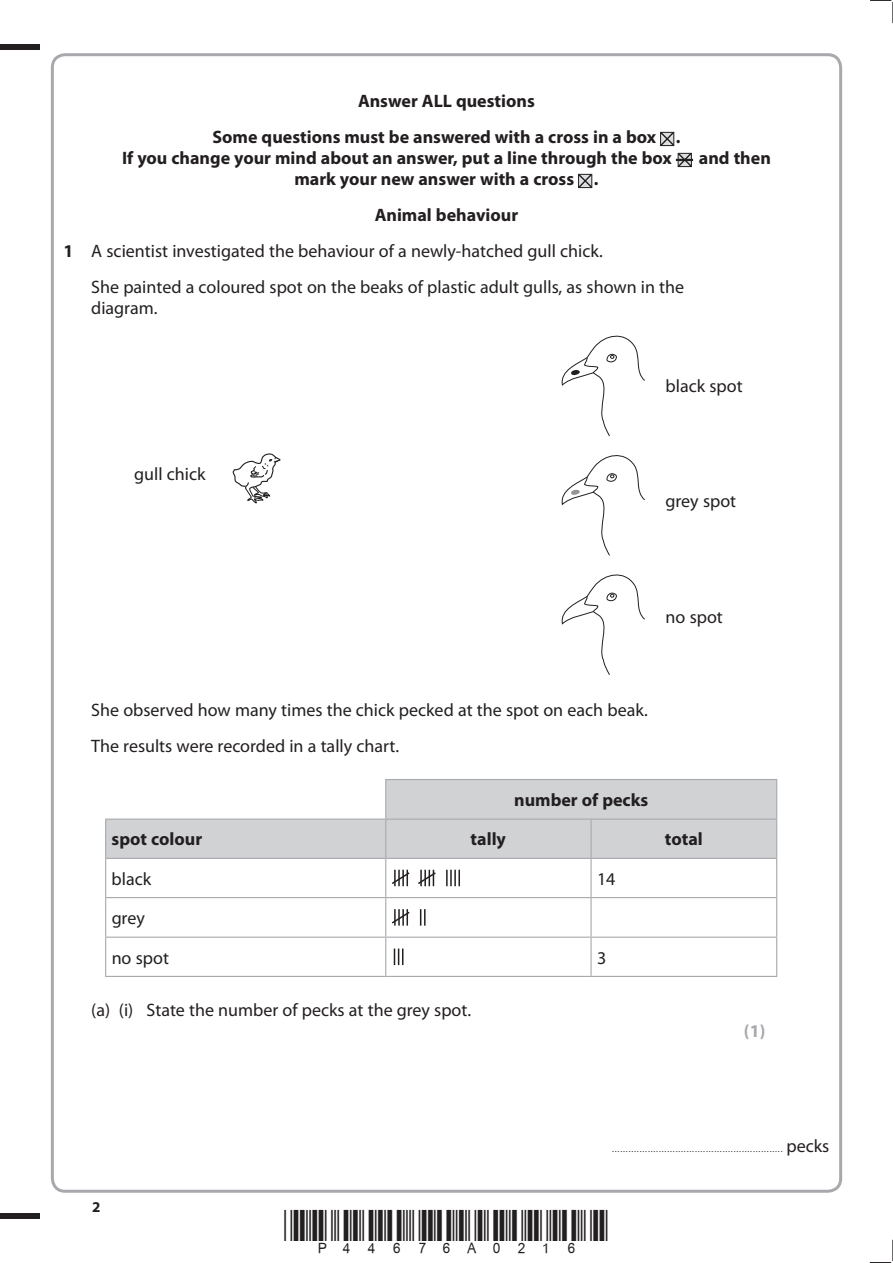
<style>
.page{position:relative;width:893px;height:1263px;background:#fff}
.page>*{position:absolute;margin:0;border:0;box-sizing:border-box;transform-origin:0 0}
.t1{font:18px/36px "Myriad Pro";color:#231f20}
.t2{font:700 18px/36px "Myriad Pro";color:#231f20;text-align:center}
.t3{font:700 18px "Myriad Pro";color:#a8a9ad}
.t4{font:700 15px "Myriad Pro";color:#231f20}
.t5{font:9px "Myriad Pro";color:#231f20}
.s1{font-weight:700}
.s2{font-size:18px}
</style>
<div class="page">
<div style="left:0;top:44px;width:40px;height:5px;background:#231f20"></div>
<div style="left:0;top:1214px;width:40px;height:5px;background:#231f20"></div>
<svg style="left:870px;top:0;width:23px;height:23px"></svg>
<svg style="left:869px;top:1240px;width:24px;height:23px"></svg>
<svg style="left:660px;top:131px;width:33px;height:37px"></svg>
<svg style="left:578px;top:173px;width:15px;height:16px"></svg>
<svg style="left:561px;top:574px;width:84px;height:101px"></svg>
<svg style="left:561px;top:455px;width:84px;height:101px"></svg>
<svg style="left:561px;top:335px;width:84px;height:102px"></svg>
<svg style="left:232px;top:453px;width:49px;height:51px"></svg>
<svg style="left:106px;top:780px;width:670px;height:78px"></svg>
<hr style="left:385px;top:779px;width:206px;height:1px;background:#a8a9ad">
<hr style="left:385px;top:780px;width:1px;height:39px;background:#a8a9ad">
<hr style="left:591px;top:779px;width:186px;height:1px;background:#a8a9ad">
<hr style="left:776px;top:780px;width:1px;height:39px;background:#a8a9ad">
<hr style="left:105px;top:819px;width:281px;height:1px;background:#a8a9ad">
<hr style="left:105px;top:820px;width:1px;height:38px;background:#a8a9ad">
<hr style="left:386px;top:819px;width:205px;height:1px;background:#a8a9ad">
<hr style="left:385px;top:820px;width:1px;height:38px;background:#a8a9ad">
<hr style="left:591px;top:819px;width:186px;height:1px;background:#a8a9ad">
<hr style="left:590px;top:820px;width:1px;height:38px;background:#a8a9ad">
<hr style="left:776px;top:820px;width:1px;height:38px;background:#a8a9ad">
<hr style="left:105px;top:858px;width:281px;height:1px;background:#a8a9ad">
<hr style="left:105px;top:859px;width:1px;height:38px;background:#a8a9ad">
<hr style="left:386px;top:858px;width:205px;height:1px;background:#a8a9ad">
<hr style="left:385px;top:859px;width:1px;height:38px;background:#a8a9ad">
<hr style="left:591px;top:858px;width:186px;height:1px;background:#a8a9ad">
<hr style="left:590px;top:859px;width:1px;height:38px;background:#a8a9ad">
<hr style="left:776px;top:859px;width:1px;height:38px;background:#a8a9ad">
<hr style="left:105px;top:897px;width:281px;height:1px;background:#a8a9ad">
<hr style="left:105px;top:898px;width:1px;height:39px;background:#a8a9ad">
<hr style="left:386px;top:897px;width:205px;height:1px;background:#a8a9ad">
<hr style="left:385px;top:898px;width:1px;height:39px;background:#a8a9ad">
<hr style="left:591px;top:897px;width:186px;height:1px;background:#a8a9ad">
<hr style="left:590px;top:898px;width:1px;height:39px;background:#a8a9ad">
<hr style="left:776px;top:898px;width:1px;height:39px;background:#a8a9ad">
<hr style="left:105px;top:937px;width:281px;height:1px;background:#a8a9ad">
<hr style="left:105px;top:938px;width:1px;height:38px;background:#a8a9ad">
<hr style="left:386px;top:937px;width:205px;height:1px;background:#a8a9ad">
<hr style="left:385px;top:938px;width:1px;height:38px;background:#a8a9ad">
<hr style="left:591px;top:937px;width:186px;height:1px;background:#a8a9ad">
<hr style="left:590px;top:938px;width:1px;height:38px;background:#a8a9ad">
<hr style="left:776px;top:938px;width:1px;height:38px;background:#a8a9ad">
<hr style="left:105px;top:976px;width:281px;height:1px;background:#a8a9ad">
<hr style="left:386px;top:976px;width:205px;height:1px;background:#a8a9ad">
<hr style="left:591px;top:976px;width:186px;height:1px;background:#a8a9ad">
<svg style="left:392px;top:870px;width:44px;height:16px"></svg>
<svg style="left:446px;top:870px;width:14px;height:16px"></svg>
<svg style="left:392px;top:909px;width:18px;height:17px"></svg>
<svg style="left:420px;top:909px;width:5px;height:17px"></svg>
<svg style="left:394px;top:949px;width:9px;height:16px"></svg>
<p class="t2" style="left:212px;top:84px;width:470px">Answer ALL questions<br>Some questions must be answered with a cross in a box .</p>
<p class="t2" style="left:122px;top:141px;width:551px">If you change your mind about an answer, put a line through the box</p>
<p class="t2" style="left:699px;top:141px;width:73px">and then</p>
<p class="t2" style="left:294px;top:162px;width:306px">mark your new answer with a cross .</p>
<p class="t2" style="left:375px;top:198px;width:145px">Animal behaviour</p>
<p class="t1" style="left:64px;top:234px;width:540px"><span class="s1">1</span> A scientist investigated the behaviour of a newly-hatched gull chick.</p>
<p class="t1" style="left:91px;top:270px;width:594px">She painted a coloured spot on the beaks of plastic adult gulls, as shown in the</p>
<p class="t1" style="left:91px;top:291px;width:68px">diagram.</p>
<p class="t1" style="left:134px;top:457px;width:73px">gull chick</p>
<p class="t1" style="left:665px;top:369px;width:79px">black spot</p>
<p class="t1" style="left:665px;top:484px;width:72px">grey spot</p>
<p class="t1" style="left:665px;top:600px;width:59px">no spot</p>
<p class="t1" style="left:91px;top:693px;width:558px">She observed how many times the chick pecked at the spot on each beak.<br>The results were recorded in a tally chart.</p>
<p class="t2" style="left:514px;top:783px;width:136px">number of pecks</p>
<p class="t2" style="left:112px;top:823px;width:92px">spot colour</p>
<p class="t2" style="left:470px;top:823px;width:37px">tally</p>
<p class="t2" style="left:664px;top:823px;width:40px">total</p>
<p class="t1" style="left:112px;top:862px;width:41px">black</p>
<p class="t1" style="left:597px;top:862px;width:20px">14</p>
<p class="t1" style="left:112px;top:900px;width:59px;line-height:39.5px">grey no spot</p>
<p class="t1" style="left:597px;top:941px;width:11px">3</p>
<p class="t1" style="left:91px;top:993px;width:381px">(a) (i) State the number of pecks at the grey spot.</p>
<p class="t4" style="left:92px;top:1201px;width:10px">2</p>
<p class="t3" style="left:743px;top:1024px;width:23px">(1)</p>
<p class="t5" style="left:612px;top:1146px;width:219px">.............................................................. <span class="s2">pecks</span></p>
</div>
